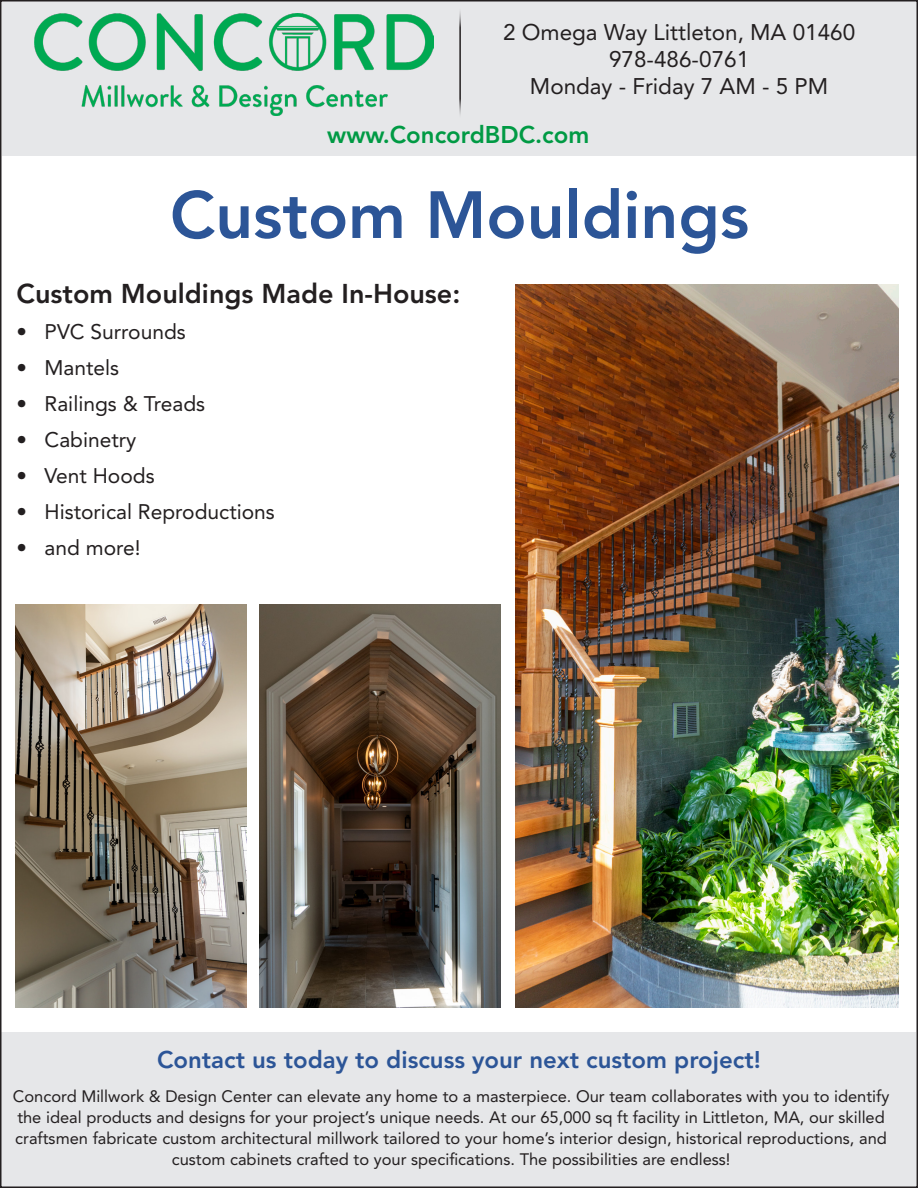
<style>
.page{position:relative;width:918px;height:1188px;background:#fff}
.page>*{position:absolute;margin:0;border:0;box-sizing:border-box;transform-origin:0 0}
.t1{font:800 66px "Avenir LT Std";color:#2c5597}
.t2{font:800 27px "Avenir LT Std";color:#231f20}
.t3{font:800 24px "Avenir LT Std";color:#2c5597}
.t4{font:800 24px "Avenir LT Std";color:#009a44}
.t5{font:22.5px "Avenir LT Std";color:#231f20}
.t6{font:21px "Avenir LT Std";color:#231f20}
.t7{font:16.5px/21px "Avenir LT Std";color:#231f20;text-align:center}
</style>
<div class="page">
<img style="left:16px;top:605px;width:231px;height:403px">
<img style="left:515px;top:284px;width:383px;height:724px">
<div style="left:2px;top:1px;width:915px;height:154px;background:#e6e7e9"></div>
<img style="left:35px;top:14px;width:399px;height:102px">
<hr style="left:459px;top:7px;width:2px;height:112px;background:#231f20">
<img style="left:260px;top:605px;width:241px;height:403px">
<div style="left:2px;top:1032px;width:914px;height:154px;background:#e6e7e9"></div>
<p class="t5" style="left:503px;top:19px;width:354px">2 Omega Way Littleton, MA 01460</p>
<p class="t5" style="left:609px;top:46px;width:142px">978-486-0761</p>
<p class="t5" style="left:530px;top:73px;width:300px">Monday - Friday 7 AM - 5 PM</p>
<p class="t4" style="left:327px;top:121px;width:264px">www.ConcordBDC.com</p>
<p class="t1" style="left:170px;top:176px;width:581px">Custom Mouldings</p>
<p class="t2" style="left:17px;top:278px;width:445px">Custom Mouldings Made In-House:</p>
<p class="t6" style="left:17px;top:320px;width:171px">• PVC Surrounds</p>
<p class="t6" style="left:17px;top:356px;width:104px">• Mantels</p>
<p class="t6" style="left:17px;top:392px;width:190px">• Railings &amp; Treads</p>
<p class="t6" style="left:17px;top:428px;width:121px">• Cabinetry</p>
<p class="t6" style="left:17px;top:464px;width:140px">• Vent Hoods</p>
<p class="t6" style="left:17px;top:500px;width:260px">• Historical Reproductions</p>
<p class="t6" style="left:17px;top:536px;width:126px">• and more!</p>
<p class="t3" style="left:157px;top:1045px;width:605px">Contact us today to discuss your next custom project!</p>
<p class="t7" style="left:13px;top:1086px;width:878px">Concord Millwork &amp; Design Center can elevate any home to a masterpiece. Our team collaborates with you to identify the ideal products and designs for your project’s unique needs. At our 65,000 sq ft facility in Littleton, MA, our skilled craftsmen fabricate custom architectural millwork tailored to your home’s interior design, historical reproductions, and custom cabinets crafted to your specifications. The possibilities are endless!</p>
</div>
